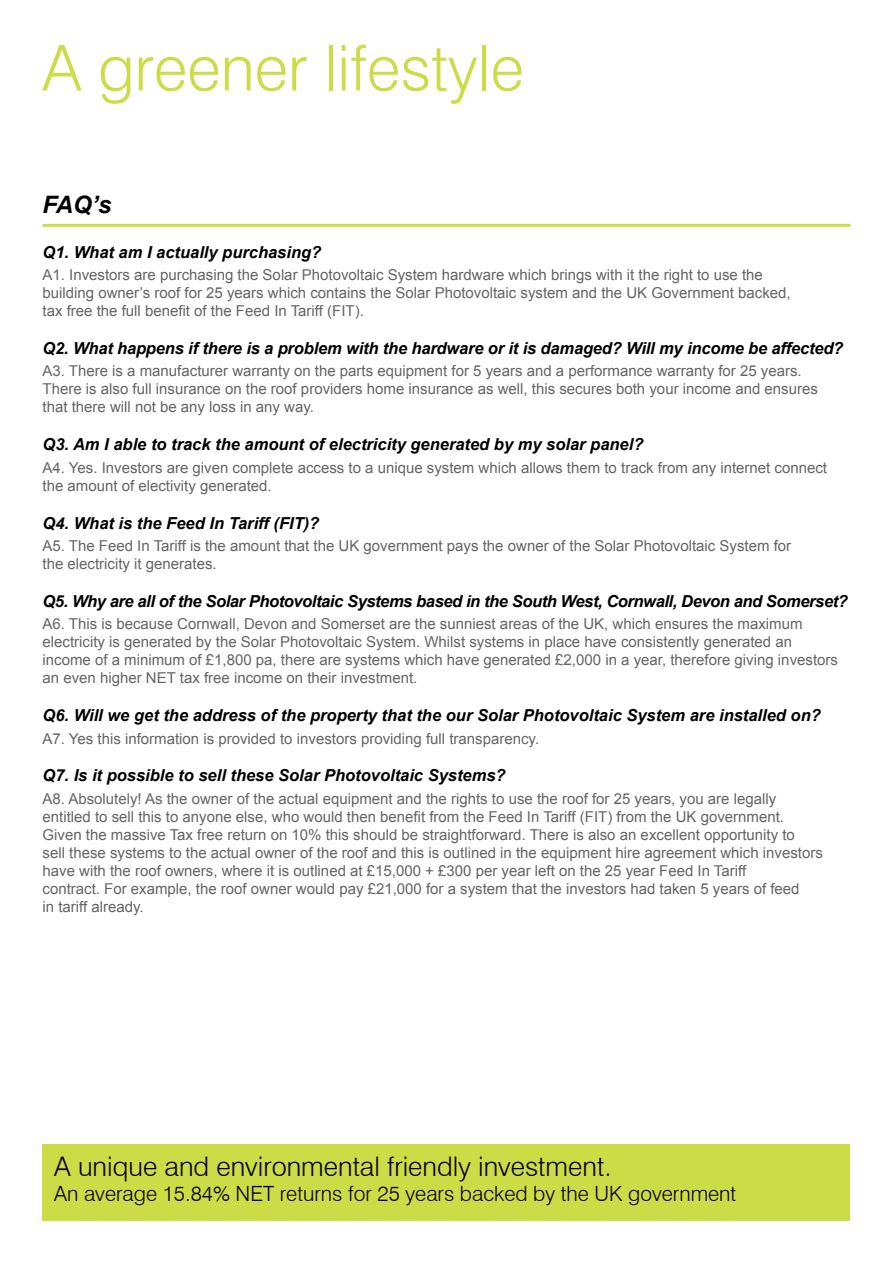
<style>
.page{position:relative;width:893px;height:1263px;background:#fff}
.page>*{position:absolute;margin:0;border:0;box-sizing:border-box;transform-origin:0 0}
.t1{font:300 63px "Swiss 721 BT";color:#ccdc46}
.t2{font:300 27px "Swiss 721 BT";color:#000}
.t3{font:italic 700 24px "Arial";color:#000}
.t4{font:300 21px "Swiss 721 BT";color:#000}
.t5{font:italic 700 16.5px "Arial";color:#000}
.t6{font:italic 700 16.5px "Arial";letter-spacing:-.025em;color:#000}
.t7{font:15px/18px "Arial";color:#636466}
</style>
<div class="page">
<div style="left:43px;top:1144px;width:807px;height:76px;background:#ccdc46"></div>
<hr style="left:43px;top:224px;width:807px;height:3px;background:#ccdc46">
<h1 class="t1" style="left:43px;top:30px;width:483px">A greener lifestyle</h1>
<h3 class="t3" style="left:43px;top:191px;width:70px">FAQ’s</h3>
<p class="t5" style="left:43px;top:242px;width:280px">Q1. What am I actually purchasing?</p>
<p class="t7" style="left:43px;top:266px;width:750px">A1. Investors are purchasing the Solar Photovoltaic System hardware which brings with it the right to use the building owner’s roof for 25 years which contains the Solar Photovoltaic system and the UK Government backed, tax free the full benefit of the Feed In Tariff (FIT).</p>
<p class="t5" style="left:43px;top:339px;width:802px">Q2. What happens if there is a problem with the hardware or it is damaged? Will my income be affected?</p>
<p class="t7" style="left:43px;top:362px;width:777px">A3. There is a manufacturer warranty on the parts equipment for 5 years and a performance warranty for 25 years.<br>There is also full insurance on the roof providers home insurance as well, this secures both your income and ensures that there will not be any loss in any way.</p>
<p class="t5" style="left:43px;top:435px;width:602px">Q3. Am I able to track the amount of electricity generated by my solar panel?</p>
<p class="t7" style="left:43px;top:458px;width:786px">A4. Yes. Investors are given complete access to a unique system which allows them to track from any internet connect the amount of electivity generated.</p>
<p class="t5" style="left:43px;top:513px;width:278px">Q4. What is the Feed In Tariff (FIT)?</p>
<p class="t7" style="left:43px;top:537px;width:750px">A5. The Feed In Tariff is the amount that the UK government pays the owner of the Solar Photovoltaic System for the electricity it generates.</p>
<p class="t6" style="left:43px;top:592px;width:807px">Q5. Why are all of the Solar Photovoltaic Systems based in the South West, Cornwall, Devon and Somerset?</p>
<p class="t7" style="left:43px;top:615px;width:797px">A6. This is because Cornwall, Devon and Somerset are the sunniest areas of the UK, which ensures the maximum electricity is generated by the Solar Photovoltaic System. Whilst systems in place have consistently generated an income of a minimum of £1,800 pa, there are systems which have generated £2,000 in a year, therefore giving investors an even higher NET tax free income on their investment.</p>
<p class="t5" style="left:43px;top:706px;width:780px">Q6. Will we get the address of the property that the our Solar Photovoltaic System are installed on?</p>
<p class="t7" style="left:43px;top:729px;width:498px">A7. Yes this information is provided to investors providing full transparency.</p>
<p class="t5" style="left:43px;top:766px;width:465px">Q7. Is it possible to sell these Solar Photovoltaic Systems?</p>
<p class="t7" style="left:43px;top:790px;width:782px">A8. Absolutely! As the owner of the actual equipment and the rights to use the roof for 25 years, you are legally entitled to sell this to anyone else, who would then benefit from the Feed In Tariff (FIT) from the UK government.<br>Given the massive Tax free return on 10% this should be straightforward. There is also an excellent opportunity to<br>sell these systems to the actual owner of the roof and this is outlined in the equipment hire agreement which investors have with the roof owners, where it is outlined at £15,000 + £300 per year left on the 25 year Feed In Tariff<br>contract. For example, the roof owner would pay £21,000 for a system that the investors had taken 5 years of feed<br>in tariff already.</p>
<h2 class="t2" style="left:54px;top:1150px;width:559px">A unique and environmental friendly investment.</h2>
<h3 class="t4" style="left:54px;top:1181px;width:684px">An average 15.84% NET returns for 25 years backed by the UK government</h3>
</div>
